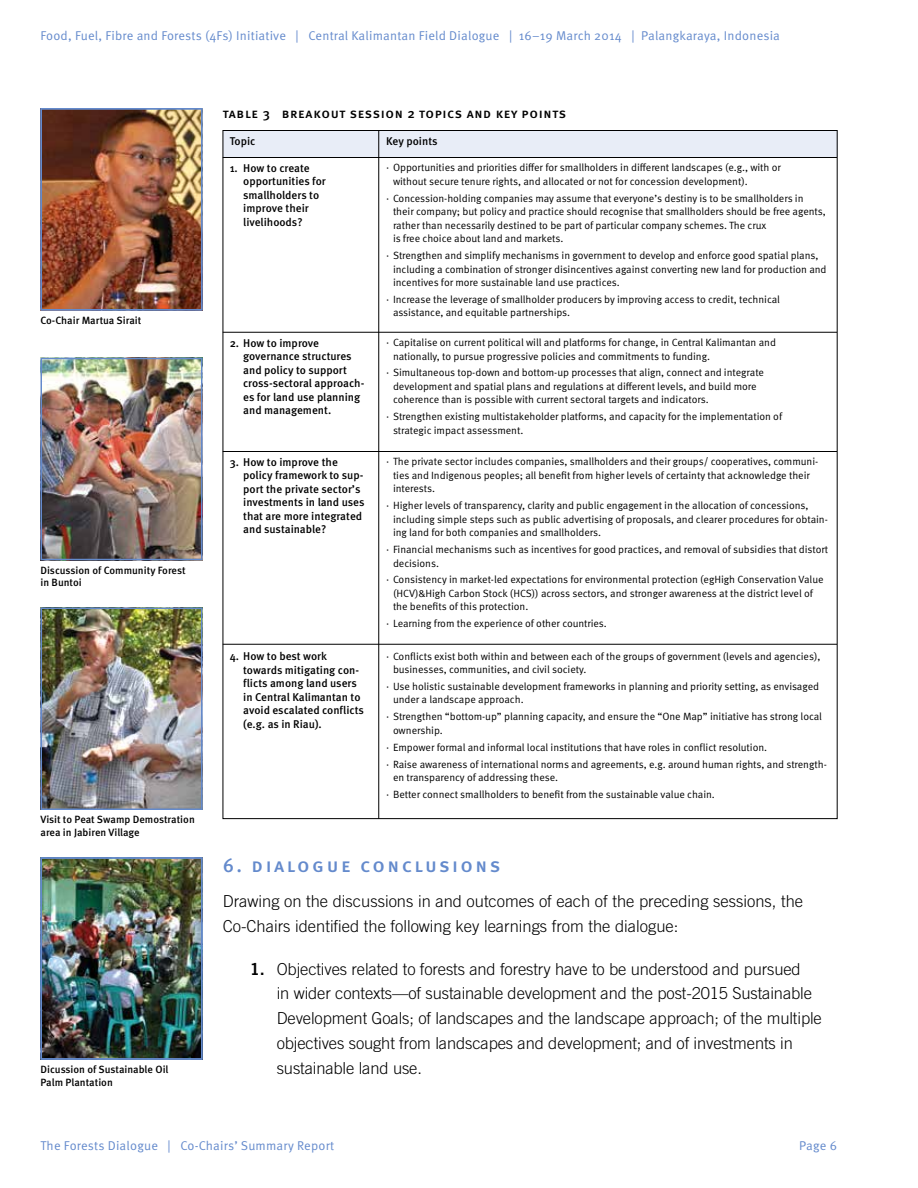
<style>
.page{position:relative;width:918px;height:1188px;background:#fff}
.page>*{position:absolute;margin:0;border:0;box-sizing:border-box;transform-origin:0 0}
.t1{font:500 19.5px "Meta OT";letter-spacing:.12em;color:#648acc}
.t2{font:300 16.5px/24.8px "Trade Gothic LT Std";letter-spacing:-.005em;color:#000}
.t3{font:500 13.5px "Meta OT";letter-spacing:.045em;color:#000}
.t4{font:12.75px "Meta OT Norm";letter-spacing:.015em;color:#648acc}
.t5{font:500 11.25px/13.5px "Meta OT";color:#000}
.t6{font:10.5px/13.5px "Meta OT Norm";letter-spacing:-.005em;color:#000}
.t7{font:500 10.5px/12.8px "Meta OT";color:#000}
.s1{font-family:"Trade Gothic LT Pro Bd 2";font-weight:400}
</style>
<div class="page">
<img style="left:43px;top:860px;width:156px;height:197px">
<div style="left:40px;top:857px;width:162px;height:203px;border:2px solid #648acc"></div>
<img style="left:43px;top:611px;width:156px;height:196px">
<div style="left:40px;top:608px;width:162px;height:202px;border:2px solid #648acc"></div>
<img style="left:43px;top:361px;width:156px;height:196px">
<div style="left:40px;top:358px;width:162px;height:202px;border:2px solid #648acc"></div>
<img style="left:43px;top:111px;width:156px;height:196px">
<div style="left:40px;top:108px;width:162px;height:202px;border:2px solid #648acc"></div>
<div style="left:223px;top:130px;width:614px;height:28px;background:#e8edf7"></div>
<hr style="left:378px;top:130px;width:1px;height:689px;background:#000">
<hr style="left:223px;top:157px;width:614px;height:1px;background:#000">
<hr style="left:223px;top:332px;width:614px;height:1px;background:#000">
<hr style="left:223px;top:451px;width:614px;height:1px;background:#000">
<hr style="left:223px;top:644px;width:614px;height:1px;background:#000">
<p class="t4" style="left:40px;top:29px;width:741px">Food, Fuel, Fibre and Forests (4Fs) Initiative | Central Kalimantan Field Dialogue | 16–19 March 2014 | Palangkaraya, Indonesia</p>
<p class="t7" style="left:40px;top:314px;width:102px">Co-Chair Martua Sirait</p>
<p class="t7" style="left:40px;top:564px;width:147px">Discussion of Community Forest in Buntoi</p>
<p class="t7" style="left:40px;top:814px;width:156px">Visit to Peat Swamp Demostration area in Jabiren Village</p>
<p class="t7" style="left:40px;top:1063px;width:130px">Dicussion of Sustainable Oil<br>Palm Plantation</p>
<p class="t3" style="left:223px;top:106px;width:345px">table 3 breakout session 2 topics and key points</p>
<p class="t5" style="left:230px;top:135px;width:27px">Topic</p>
<p class="t5" style="left:243px;top:162px;width:84px;text-indent:-14px">1. How to create opportunities for smallholders to improve their livelihoods?</p>
<p class="t5" style="left:386px;top:135px;width:53px">Key points</p>
<p class="t6" style="left:393px;top:161px;width:389px;text-indent:-7px">· Opportunities and priorities differ for smallholders in different landscapes (e.g., with or without secure tenure rights, and allocated or not for concession development).</p>
<p class="t6" style="left:393px;top:192px;width:434px;text-indent:-7px">· Concession-holding companies may assume that everyone’s destiny is to be smallholders in their company; but policy and practice should recognise that smallholders should be free agents, rather than necessarily destined to be part of particular company schemes. The crux<br>is free choice about land and markets.</p>
<p class="t6" style="left:393px;top:249px;width:435px;text-indent:-7px">· Strengthen and simplify mechanisms in government to develop and enforce good spatial plans, including a combination of stronger disincentives against converting new land for production and incentives for more sustainable land use practices.</p>
<p class="t6" style="left:393px;top:293px;width:389px;text-indent:-7px">· Increase the leverage of smallholder producers by improving access to credit, technical assistance, and equitable partnerships.</p>
<p class="t6" style="left:393px;top:336px;width:385px;text-indent:-7px">· Capitalise on current political will and platforms for change, in Central Kalimantan and nationally, to pursue progressive policies and commitments to funding.</p>
<p class="t6" style="left:393px;top:366px;width:373px;text-indent:-7px">· Simultaneous top-down and bottom-up processes that align, connect and integrate development and spatial plans and regulations at different levels, and build more coherence than is possible with current sectoral targets and indicators.</p>
<p class="t6" style="left:393px;top:410px;width:391px;text-indent:-7px">· Strengthen existing multistakeholder platforms, and capacity for the implementation of strategic impact assessment.</p>
<p class="t6" style="left:393px;top:455px;width:427px;text-indent:-7px">· The private sector includes companies, smallholders and their groups/ cooperatives, communi&shy;ties and Indigenous peoples; all benefit from higher levels of certainty that acknowledge their interests.</p>
<p class="t6" style="left:393px;top:499px;width:436px;text-indent:-7px">· Higher levels of transparency, clarity and public engagement in the allocation of concessions, including simple steps such as public advertising of proposals, and clearer procedures for obtain&shy;ing land for both companies and smallholders.</p>
<p class="t6" style="left:393px;top:543px;width:437px;text-indent:-7px">· Financial mechanisms such as incentives for good practices, and removal of subsidies that distort decisions.</p>
<p class="t6" style="left:393px;top:573px;width:432px;text-indent:-7px">· Consistency in market-led expectations for environmental protection (egHigh Conservation Value (HCV)&amp;High Carbon Stock (HCS)) across sectors, and stronger awareness at the district level of the benefits of this protection.</p>
<p class="t6" style="left:386px;top:617px;width:222px">· Learning from the experience of other countries.</p>
<p class="t6" style="left:393px;top:649px;width:429px;text-indent:-7px">· Conflicts exist both within and between each of the groups of government (levels and agencies), businesses, communities, and civil society.</p>
<p class="t6" style="left:393px;top:680px;width:428px;text-indent:-7px">· Use holistic sustainable development frameworks in planning and priority setting, as envisaged under a landscape approach.</p>
<p class="t6" style="left:393px;top:710px;width:431px;text-indent:-7px">· Strengthen “bottom-up” planning capacity, and ensure the “One Map” initiative has strong local ownership.</p>
<p class="t6" style="left:386px;top:739px;width:442px;line-height:16.8px">· Empower formal and informal local institutions that have roles in conflict resolution.<br>· Raise awareness of international norms and agreements, e.g. around human rights, and strength-</p>
<p class="t6" style="left:386px;top:769px;width:330px;line-height:16.8px;text-indent:7px">en transparency of addressing these.<br>· Better connect smallholders to benefit from the sustainable value chain.</p>
<p class="t5" style="left:243px;top:336px;width:123px;text-indent:-14px">2. How to improve governance structures and policy to support cross-sectoral approach&shy;es for land use planning and management.</p>
<p class="t5" style="left:243px;top:456px;width:123px;text-indent:-14px">3. How to improve the policy framework to sup&shy;port the private sector’s investments in land uses that are more integrated and sustainable?</p>
<p class="t5" style="left:243px;top:650px;width:122px;text-indent:-14px">4. How to best work towards mitigating con&shy;flicts among land users in Central Kalimantan to avoid escalated conflicts (e.g. as in Riau).</p>
<h1 class="t1" style="left:223px;top:854px;width:279px">6. dialogue conclusions</h1>
<h2 class="t2" style="left:223px;top:889px;width:582px">Drawing on the discussions in and outcomes of each of the preceding sessions, the<br>Co-Chairs identified the following key learnings from the dialogue:</h2>
<p class="t2" style="left:277px;top:956px;width:547px;text-indent:-27px"><span class="s1">1.</span> Objectives related to forests and forestry have to be understood and pursued<br>in wider contexts—of sustainable development and the post-2015 Sustainable Development Goals; of landscapes and the landscape approach; of the multiple objectives sought from landscapes and development; and of investments in sustainable land use.</p>
<p class="t4" style="left:40px;top:1138px;width:295px">The Forests Dialogue | Co-Chairs’ Summary Report</p>
<p class="t4" style="left:799px;top:1138px;width:39px">Page 6</p>
</div>
